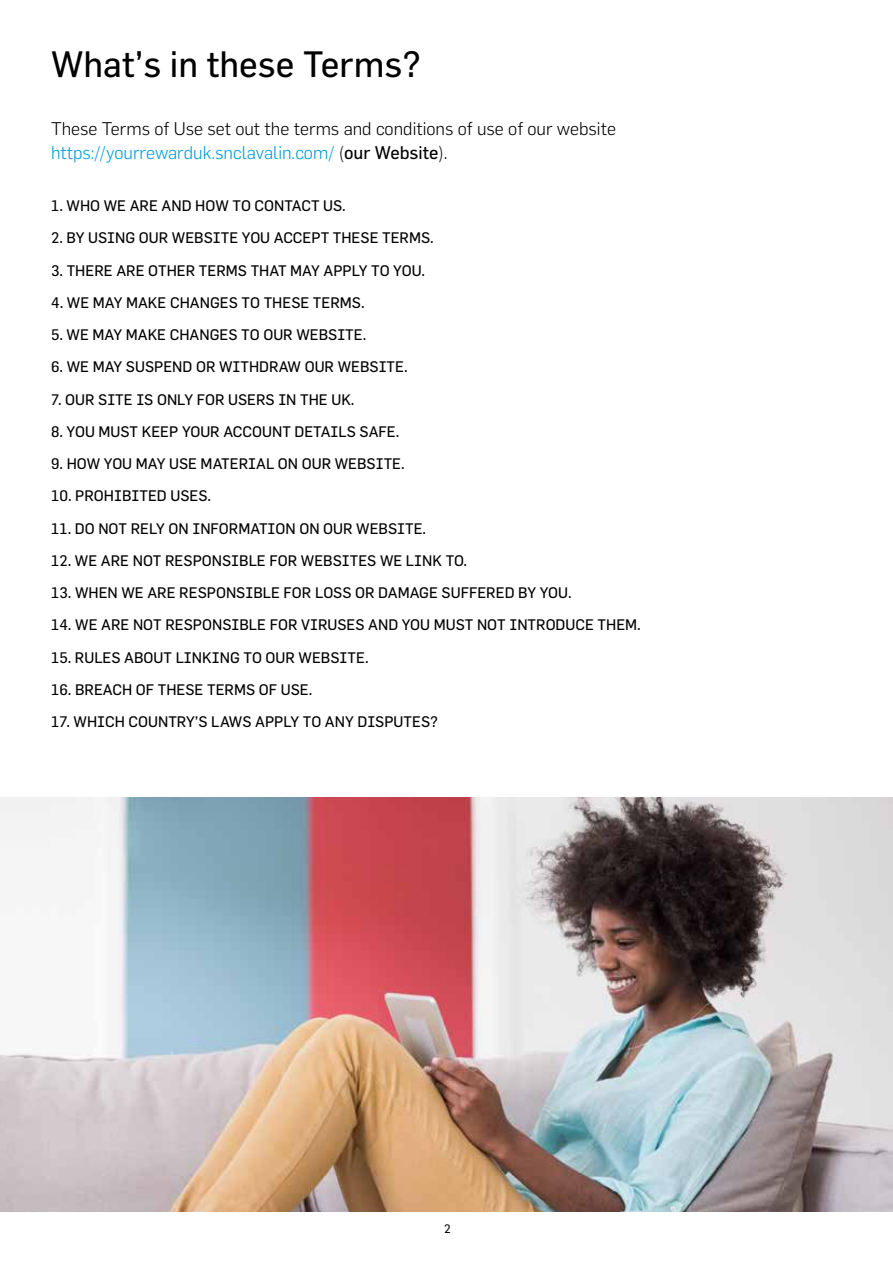
<style>
.page{position:relative;width:893px;height:1263px;background:#fff}
.page>*{position:absolute;margin:0;border:0;box-sizing:border-box;transform-origin:0 0}
.t1{font:36px "Flama";color:#000}
.t2{font:300 18px/24px "Flama";color:#000}
.t3{font:15px "Flama";color:#000}
.t4{font:12px "Flama";color:#000}
.s1{color:#009cd6}
.s2{font-weight:400}
</style>
<div class="page">
<img style="left:0;top:797px;width:893px;height:415px">
<h1 class="t1" style="left:51px;top:42px;width:372px">What’s in these Terms?</h1>
<p class="t2" style="left:51px;top:116px;width:566px">These Terms of Use set out the terms and conditions of use of our website <span class="s1">https://yourrewarduk.snclavalin.com/</span> (<span class="s2">our Website</span>).</p>
<p class="t3" style="left:51px;top:197px;width:296px">1. WHO WE ARE AND HOW TO CONTACT US.</p>
<p class="t3" style="left:51px;top:229px;width:384px">2. BY USING OUR WEBSITE YOU ACCEPT THESE TERMS.</p>
<p class="t3" style="left:51px;top:261px;width:376px">3. THERE ARE OTHER TERMS THAT MAY APPLY TO YOU.</p>
<p class="t3" style="left:51px;top:293px;width:315px">4. WE MAY MAKE CHANGES TO THESE TERMS.</p>
<p class="t3" style="left:51px;top:326px;width:317px">5. WE MAY MAKE CHANGES TO OUR WEBSITE.</p>
<p class="t3" style="left:51px;top:358px;width:358px">6. WE MAY SUSPEND OR WITHDRAW OUR WEBSITE.</p>
<p class="t3" style="left:51px;top:390px;width:305px">7. OUR SITE IS ONLY FOR USERS IN THE UK.</p>
<p class="t3" style="left:51px;top:422px;width:350px">8. YOU MUST KEEP YOUR ACCOUNT DETAILS SAFE.</p>
<p class="t3" style="left:51px;top:455px;width:355px">9. HOW YOU MAY USE MATERIAL ON OUR WEBSITE.</p>
<p class="t3" style="left:51px;top:487px;width:162px">10. PROHIBITED USES.</p>
<p class="t3" style="left:51px;top:519px;width:377px">11. DO NOT RELY ON INFORMATION ON OUR WEBSITE.</p>
<p class="t3" style="left:51px;top:551px;width:418px">12. WE ARE NOT RESPONSIBLE FOR WEBSITES WE LINK TO.</p>
<p class="t3" style="left:51px;top:584px;width:522px">13. WHEN WE ARE RESPONSIBLE FOR LOSS OR DAMAGE SUFFERED BY YOU.</p>
<p class="t3" style="left:51px;top:616px;width:591px">14. WE ARE NOT RESPONSIBLE FOR VIRUSES AND YOU MUST NOT INTRODUCE THEM.</p>
<p class="t3" style="left:51px;top:648px;width:319px">15. RULES ABOUT LINKING TO OUR WEBSITE.</p>
<p class="t3" style="left:51px;top:680px;width:263px">16. BREACH OF THESE TERMS OF USE.</p>
<p class="t3" style="left:51px;top:713px;width:388px">17. WHICH COUNTRY’S LAWS APPLY TO ANY DISPUTES?</p>
<p class="t4" style="left:444px;top:1222px;width:8px">2</p>
</div>
